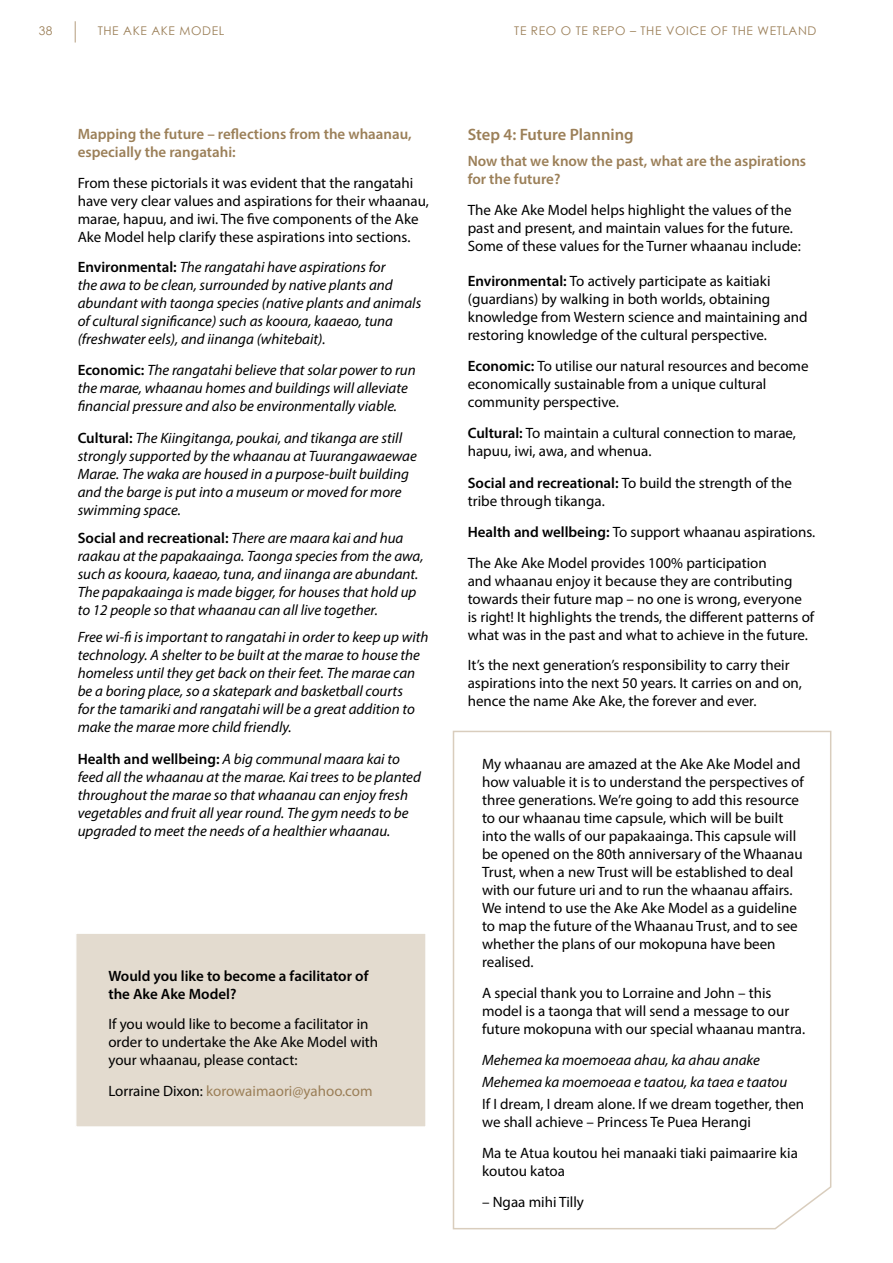
<style>
.page{position:relative;width:893px;height:1263px;background:#fff}
.page>*{position:absolute;margin:0;border:0;box-sizing:border-box;transform-origin:0 0}
.t1{font:600 16.5px "Myriad Pro";color:#9b7f58}
.t2{font:15px/18px "Myriad Pro";color:#000}
.t3{font:italic 15px/18px "Myriad Pro";color:#000}
.t4{font:600 15px/18px "Myriad Pro";color:#9b7f58}
.t5{font:600 15px/18px "Myriad Pro";color:#000}
.t6{font:15px "Myriad Pro";color:#9b7f58}
.t7{font:12px "Century Gothic";letter-spacing:.05em;color:#9b7f58}
.s1{font-weight:600;font-style:normal}
.s2{color:#000}
.s3{font-weight:600}
</style>
<div class="page">
<svg style="left:75px;top:21px;width:1px;height:22px"></svg>
<div style="left:75px;top:933px;width:351px;height:194px;background:#e3dbcf;border:1px solid #fff"></div>
<svg style="left:452px;top:730px;width:380px;height:500px"></svg>
<p class="t7" style="left:39px;top:22px;width:15px">38</p>
<p class="t7" style="left:98px;top:22px;width:128px">THE AKE AKE MODEL</p>
<p class="t7" style="left:514px;top:22px;width:304px">TE REO O TE REPO – THE VOICE OF THE WETLAND</p>
<p class="t4" style="left:78px;top:124px;width:335px">Mapping the future – reflections from the whaanau, especially the rangatahi:</p>
<p class="t2" style="left:78px;top:173px;width:353px">From these pictorials it was evident that the rangatahi have very clear values and aspirations for their whaanau, marae, hapuu, and iwi. The five components of the Ake Ake Model help clarify these aspirations into sections.</p>
<p class="t3" style="left:78px;top:258px;width:345px"><span class="s1">Environmental:</span> The rangatahi have aspirations for<br>the awa to be clean, surrounded by native plants and abundant with taonga species (native plants and animals of cultural significance) such as kooura, kaaeao, tuna (freshwater eels), and iinanga (whitebait).</p>
<p class="t3" style="left:78px;top:361px;width:340px"><span class="s1">Economic:</span> The rangatahi believe that solar power to run the marae, whaanau homes and buildings will alleviate financial pressure and also be environmentally viable.</p>
<p class="t3" style="left:78px;top:429px;width:341px"><span class="s1">Cultural:</span> The Kiingitanga, poukai, and tikanga are still strongly supported by the whaanau at Tuurangawaewae Marae. The waka are housed in a purpose-built building and the barge is put into a museum or moved for more swimming space.</p>
<p class="t3" style="left:78px;top:529px;width:347px"><span class="s1">Social and recreational:</span> There are maara kai and hua raakau at the papakaainga. Taonga species from the awa, such as kooura, kaaeao, tuna, and iinanga are abundant.<br>The papakaainga is made bigger, for houses that hold up to 12 people so that whaanau can all live together.</p>
<p class="t3" style="left:78px;top:628px;width:352px">Free wi-fi is important to rangatahi in order to keep up with technology. A shelter to be built at the marae to house the homeless until they get back on their feet. The marae can be a boring place, so a skatepark and basketball courts<br>for the tamariki and rangatahi will be a great addition to make the marae more child friendly.</p>
<p class="t3" style="left:78px;top:750px;width:345px"><span class="s1">Health and wellbeing:</span> A big communal maara kai to feed all the whaanau at the marae. Kai trees to be planted throughout the marae so that whaanau can enjoy fresh vegetables and fruit all year round. The gym needs to be upgraded to meet the needs of a healthier whaanau.</p>
<p class="t5" style="left:108px;top:966px;width:262px">Would you like to become a facilitator of the Ake Ake Model?</p>
<p class="t2" style="left:108px;top:1015px;width:271px">If you would like to become a facilitator in order to undertake the Ake Ake Model with your whaanau, please contact:</p>
<p class="t6" style="left:108px;top:1082px;width:266px"><span class="s2">Lorraine Dixon:</span> korowaimaori@yahoo.com</p>
<p class="t1" style="left:468px;top:124px;width:167px">Step 4: Future Planning</p>
<p class="t4" style="left:468px;top:152px;width:340px">Now that we know the past, what are the aspirations for the future?</p>
<p class="t2" style="left:468px;top:201px;width:335px">The Ake Ake Model helps highlight the values of the past and present, and maintain values for the future.<br>Some of these values for the Turner whaanau include:</p>
<p class="t2" style="left:468px;top:272px;width:341px"><span class="s3">Environmental:</span> To actively participate as kaitiaki (guardians) by walking in both worlds, obtaining knowledge from Western science and maintaining and restoring knowledge of the cultural perspective.</p>
<p class="t2" style="left:468px;top:357px;width:342px"><span class="s3">Economic:</span> To utilise our natural resources and become economically sustainable from a unique cultural community perspective.</p>
<p class="t2" style="left:468px;top:423px;width:330px"><span class="s3">Cultural:</span> To maintain a cultural connection to marae, hapuu, iwi, awa, and whenua.</p>
<p class="t2" style="left:468px;top:474px;width:326px"><span class="s3">Social and recreational:</span> To build the strength of the tribe through tikanga.</p>
<p class="t2" style="left:468px;top:516px;width:349px;line-height:30.8px"><span class="s3">Health and wellbeing:</span> To support whaanau aspirations.<br>The Ake Ake Model provides 100% participation</p>
<p class="t2" style="left:468px;top:571px;width:348px">and whaanau enjoy it because they are contributing towards their future map – no one is wrong, everyone is right! It highlights the trends, the different patterns of what was in the past and what to achieve in the future.</p>
<p class="t2" style="left:468px;top:656px;width:336px">It’s the next generation’s responsibility to carry their aspirations into the next 50 years. It carries on and on, hence the name Ake Ake, the forever and ever.</p>
<p class="t2" style="left:482px;top:755px;width:323px">My whaanau are amazed at the Ake Ake Model and how valuable it is to understand the perspectives of three generations. We’re going to add this resource to our whaanau time capsule, which will be built into the walls of our papakaainga. This capsule will be opened on the 80th anniversary of the Whaanau Trust, when a new Trust will be established to deal with our future uri and to run the whaanau affairs.<br>We intend to use the Ake Ake Model as a guideline to map the future of the Whaanau Trust, and to see whether the plans of our mokopuna have been realised.</p>
<p class="t2" style="left:482px;top:984px;width:325px">A special thank you to Lorraine and John – this model is a taonga that will send a message to our future mokopuna with our special whaanau mantra.</p>
<p class="t3" style="left:482px;top:1048px;width:307px;line-height:22.2px">Mehemea ka moemoeaa ahau, ka ahau anake<br>Mehemea ka moemoeaa e taatou, ka taea e taatou</p>
<p class="t2" style="left:482px;top:1095px;width:324px">If I dream, I dream alone. If we dream together, then we shall achieve – Princess Te Puea Herangi</p>
<p class="t2" style="left:482px;top:1144px;width:317px">Ma te Atua koutou hei manaaki tiaki paimaarire kia koutou katoa</p>
<p class="t2" style="left:482px;top:1192px;width:103px">– Ngaa mihi Tilly</p>
</div>
